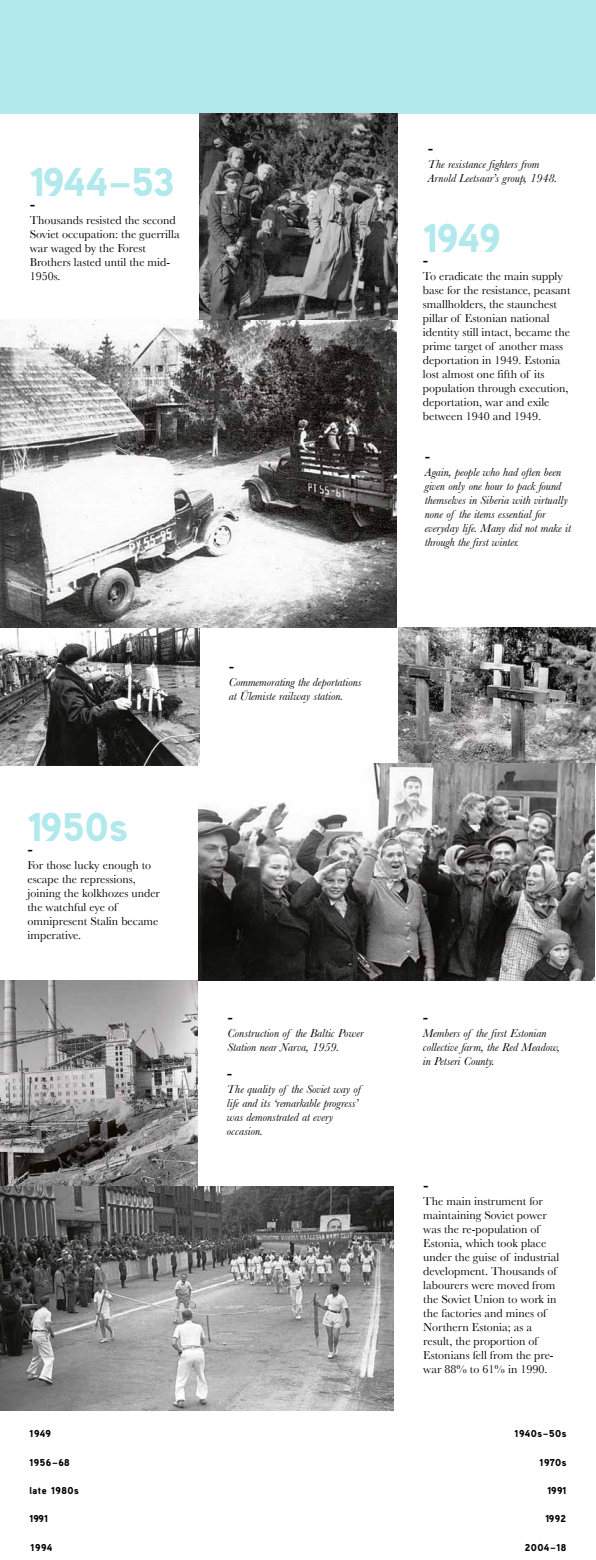
<style>
.page{position:relative;width:596px;height:1560px;background:#fff}
.page>*{position:absolute;margin:0;border:0;box-sizing:border-box;transform-origin:0 0}
.t1{font:900 40px "Aaux Pro";letter-spacing:-.02em;color:#b2e9ed}
.t2{font:12px/14px "Baskerville";color:#000}
.t3{font:italic 12px/14px "Baskerville";color:#000}
.t4{font:700 12px "Interstate";color:#000}
.t5{font:900 10px "Aaux Pro";letter-spacing:.05em;color:#000}
</style>
<div class="page">
<div style="left:0;top:0;width:595px;height:113px;background:#b2e9ed"></div>
<img style="left:398px;top:627px;width:197px;height:138px">
<img style="left:0;top:627px;width:199px;height:138px">
<img style="left:0;top:320px;width:396px;height:307px">
<img style="left:200px;top:113px;width:197px;height:207px">
<img style="left:0;top:980px;width:197px;height:206px">
<img style="left:198px;top:763px;width:396px;height:216px">
<img style="left:0;top:1186px;width:393px;height:223px">
<h1 class="t1" style="left:30px;top:156px;width:147px">1944–53</h1>
<p class="t4" style="left:30px;top:199px;width:7px">–</p>
<p class="t2" style="left:30px;top:213px;width:151px">Thousands resisted the second<br>Soviet occupation: the guerrilla war waged by the Forest<br>Brothers lasted until the mid-<br>1950s.</p>
<h1 class="t1" style="left:27px;top:800px;width:102px">1950s</h1>
<p class="t4" style="left:27px;top:843px;width:7px">–</p>
<p class="t2" style="left:27px;top:857px;width:134px">For those lucky enough to escape the repressions, joining the kolkhozes under the watchful eye of omnipresent Stalin became imperative.</p>
<p class="t4" style="left:228px;top:661px;width:7px">–</p>
<p class="t3" style="left:228px;top:675px;width:134px">Commemorating the deportations at Ülemiste railway station.</p>
<p class="t4" style="left:227px;top:1011px;width:7px">–</p>
<p class="t3" style="left:227px;top:1025px;width:137px">Construction of the Baltic Power<br>Station near Narva, 1959.</p>
<p class="t4" style="left:227px;top:1067px;width:7px">–</p>
<p class="t3" style="left:227px;top:1081px;width:135px">The quality of the Soviet way of life and its ‘remarkable progress’ was demonstrated at every occasion.</p>
<p class="t4" style="left:427px;top:143px;width:7px">–</p>
<p class="t3" style="left:427px;top:157px;width:131px">The resistance fighters from<br>Arnold Leetsaar’s group, 1948.</p>
<h1 class="t1" style="left:422px;top:212px;width:80px">1949</h1>
<p class="t4" style="left:422px;top:255px;width:7px">–</p>
<p class="t2" style="left:422px;top:269px;width:149px">To eradicate the main supply base for the resistance, peasant smallholders, the staunchest pillar of Estonian national identity still intact, became the prime target of another mass deportation in 1949. Estonia lost almost one fifth of its population through execution, deportation, war and exile between 1940 and 1949.</p>
<p class="t4" style="left:424px;top:451px;width:7px">–</p>
<p class="t3" style="left:424px;top:465px;width:147px">Again, people who had often been given only one hour to pack found themselves in Siberia with virtually none of the items essential for everyday life. Many did not make it through the first winter.</p>
<p class="t4" style="left:422px;top:1011px;width:7px">–</p>
<p class="t3" style="left:422px;top:1025px;width:139px">Members of the first Estonian collective farm, the Red Meadow, in Petseri County.</p>
<p class="t4" style="left:423px;top:1179px;width:7px">–</p>
<p class="t2" style="left:423px;top:1193px;width:138px">The main instrument for maintaining Soviet power was the re-population of<br>Estonia, which took place under the guise of industrial development. Thousands of labourers were moved from the Soviet Union to work in the factories and mines of<br>Northern Estonia; as a result, the proportion of<br>Estonians fell from the pre&shy;war 88% to 61% in 1990.</p>
<p class="t5" style="left:29px;top:1426px;width:23px">1949</p>
<p class="t5" style="left:514px;top:1426px;width:53px">1940s–50s</p>
<p class="t5" style="left:29px;top:1455px;width:42px">1956–68</p>
<p class="t5" style="left:539px;top:1455px;width:29px">1970s</p>
<p class="t5" style="left:29px;top:1483px;width:51px">late 1980s</p>
<p class="t5" style="left:547px;top:1483px;width:21px">1991</p>
<p class="t5" style="left:29px;top:1512px;width:20px">1991</p>
<p class="t5" style="left:545px;top:1512px;width:22px">1992</p>
<p class="t5" style="left:30px;top:1540px;width:23px">1994</p>
<p class="t5" style="left:524px;top:1540px;width:43px">2004–18</p>
</div>
